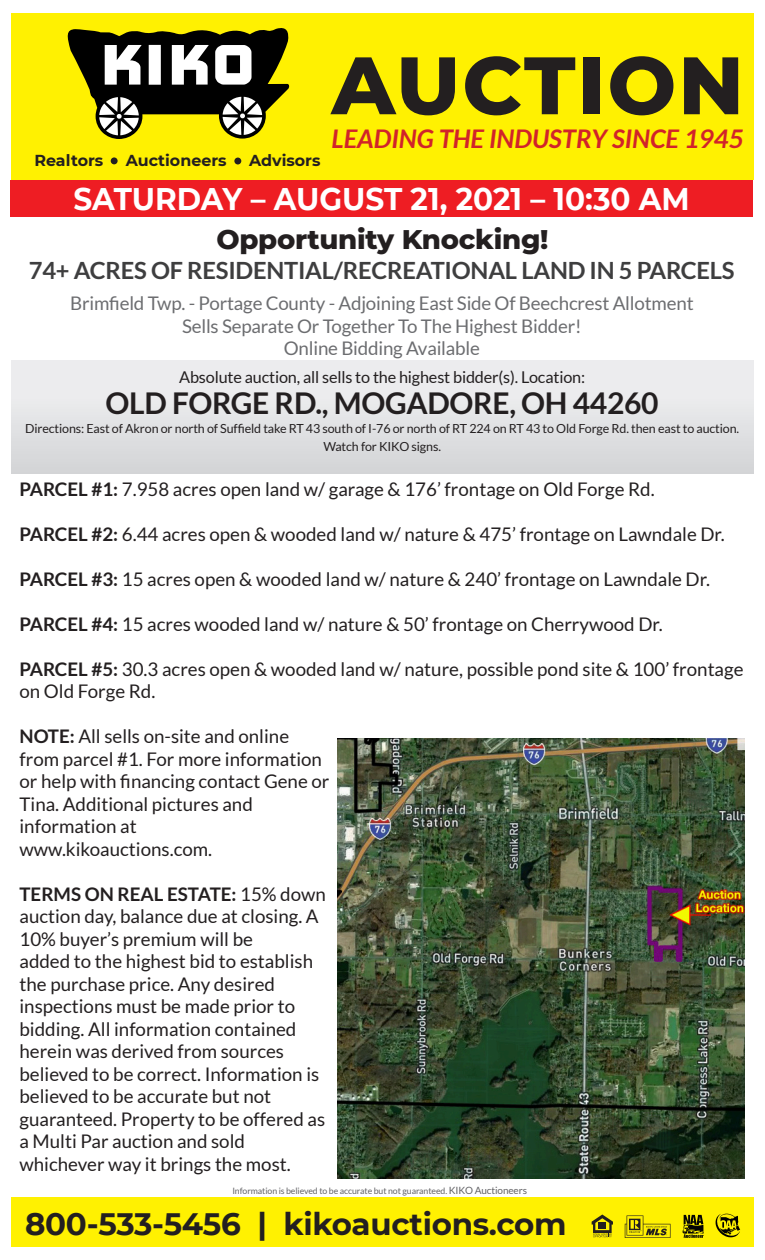
<style>
.page{position:relative;width:765px;height:1260px;background:#fff}
.page>*{position:absolute;margin:0;border:0;box-sizing:border-box;transform-origin:0 0}
.t1{font:800 81.25px "Montserrat";letter-spacing:.025em;color:#231f20}
.t2{font:700 31.25px "Montserrat";color:#fff;scale:.95 1}
.t3{font:700 31px "Montserrat";letter-spacing:-.01em;color:#231f20}
.t4{font:700 30px "Lato";letter-spacing:-.01em;color:#231f20}
.t5{font:800 27.5px "Montserrat";letter-spacing:-.01em;color:#231f20}
.t6{font:italic 700 25.75px "Lato";color:#d1232a}
.t7{font:700 23.75px "Lato";letter-spacing:-.01em;color:#3e3e3f}
.t8{font:18.75px/22.5px "Lato";color:#231f20}
.t9{font:18.75px "Lato";letter-spacing:-.01em;color:#6c6d70}
.t10{font:16.25px "Lato";letter-spacing:-.01em;color:#231f20}
.t11{font:700 15.88px "Montserrat";color:#231f20}
.t12{font:12.5px/18.8px "Lato";letter-spacing:-.01em;color:#231f20;text-align:center}
.t13{font:8.75px "Lato";letter-spacing:-.01em;color:#636366}
.s1{font-weight:700}
.s2{font-size:10px}
</style>
<div class="page">
<div style="left:11px;top:1197px;width:743px;height:49px;background:#fff101"></div>
<svg style="left:592px;top:1215px;width:21px;height:22px"></svg>
<svg style="left:625px;top:1215px;width:45px;height:23px"></svg>
<svg style="left:682px;top:1215px;width:22px;height:23px"></svg>
<svg style="left:716px;top:1214px;width:24px;height:24px"></svg>
<div style="left:11px;top:360px;width:743px;height:113px;background:linear-gradient(to bottom,#f2f2f3,#d5d6d8)"></div>
<div style="left:10px;top:180px;width:743px;height:36px;background:#ee1d23"></div>
<img style="left:338px;top:738px;width:407px;height:441px">
<div style="left:11px;top:13px;width:743px;height:167px;background:#fff101"></div>
<svg style="left:67px;top:28px;width:223px;height:111px"></svg>
<div style="left:111px;top:157px;width:7px;height:7px;background:#231f20;border-radius:50%"></div>
<div style="left:234px;top:158px;width:7px;height:6px;background:#231f20;border-radius:50%"></div>
<p class="t11" style="left:34px;top:149px;width:70px">Realtors</p>
<p class="t11" style="left:126px;top:149px;width:102px">Auctioneers</p>
<p class="t11" style="left:249px;top:149px;width:73px">Advisors</p>
<p class="t1" style="left:332px;top:26px;width:414px">AUCTION</p>
<p class="t6" style="left:332px;top:124px;width:414px">LEADING THE INDUSTRY SINCE 1945</p>
<p class="t2" style="left:73px;top:177px;width:650px">SATURDAY – AUGUST 21, 2021 – 10:30 AM</p>
<p class="t5" style="left:216px;top:219px;width:334px">Opportunity Knocking!</p>
<p class="t7" style="left:29px;top:257px;width:707px">74+ ACRES OF RESIDENTIAL/RECREATIONAL LAND IN 5 PARCELS</p>
<p class="t9" style="left:70px;top:293px;width:625px">Brimfield Twp. - Portage County - Adjoining East Side Of Beechcrest Allotment</p>
<p class="t9" style="left:182px;top:316px;width:401px">Sells Separate Or Together To The Highest Bidder!</p>
<p class="t9" style="left:284px;top:338px;width:198px">Online Bidding Available</p>
<p class="t10" style="left:179px;top:368px;width:408px">Absolute auction, all sells to the highest bidder(s). Location:</p>
<p class="t4" style="left:106px;top:386px;width:555px">OLD FORGE RD., MOGADORE, OH 44260</p>
<p class="t12" style="left:25px;top:419px;width:715px">Directions: East of Akron or north of Suffield take RT 43 south of I-76 or north of RT 224 on RT 43 to Old Forge Rd. then east to auction.<br>Watch for KIKO signs.</p>
<p class="t8" style="left:20px;top:478px;width:637px"><span class="s1">PARCEL #1:</span> 7.958 acres open land w/ garage &amp; 176’ frontage on Old Forge Rd.</p>
<p class="t8" style="left:20px;top:523px;width:707px"><span class="s1">PARCEL #2:</span> 6.44 acres open &amp; wooded land w/ nature &amp; 475’ frontage on Lawndale Dr.</p>
<p class="t8" style="left:20px;top:568px;width:692px"><span class="s1">PARCEL #3:</span> 15 acres open &amp; wooded land w/ nature &amp; 240’ frontage on Lawndale Dr.</p>
<p class="t8" style="left:20px;top:613px;width:645px"><span class="s1">PARCEL #4:</span> 15 acres wooded land w/ nature &amp; 50’ frontage on Cherrywood Dr.</p>
<p class="t8" style="left:20px;top:658px;width:726px"><span class="s1">PARCEL #5:</span> 30.3 acres open &amp; wooded land w/ nature, possible pond site &amp; 100’ frontage on Old Forge Rd.</p>
<p class="t8" style="left:20px;top:725px;width:311px"><span class="s1">NOTE:</span> All sells on-site and online from parcel #1. For more information or help with financing contact Gene or<br>Tina. Additional pictures and information at www.kikoauctions.com.</p>
<p class="t8" style="left:20px;top:883px;width:308px"><span class="s1">TERMS ON REAL ESTATE:</span> 15% down auction day, balance due at closing. A 10% buyer’s premium will be<br>added to the highest bid to establish the purchase price. Any desired inspections must be made prior to bidding. All information contained herein was derived from sources believed to be correct. Information is believed to be accurate but not guaranteed. Property to be offered as a Multi Par auction and sold whichever way it brings the most.</p>
<p class="t13" style="left:232px;top:1186px;width:296px">Information is believed to be accurate but not guaranteed. <span class="s2">KIKO Auctioneers</span></p>
<p class="t3" style="left:25px;top:1202px;width:543px">800-533-5456 | kikoauctions.com</p>
</div>
